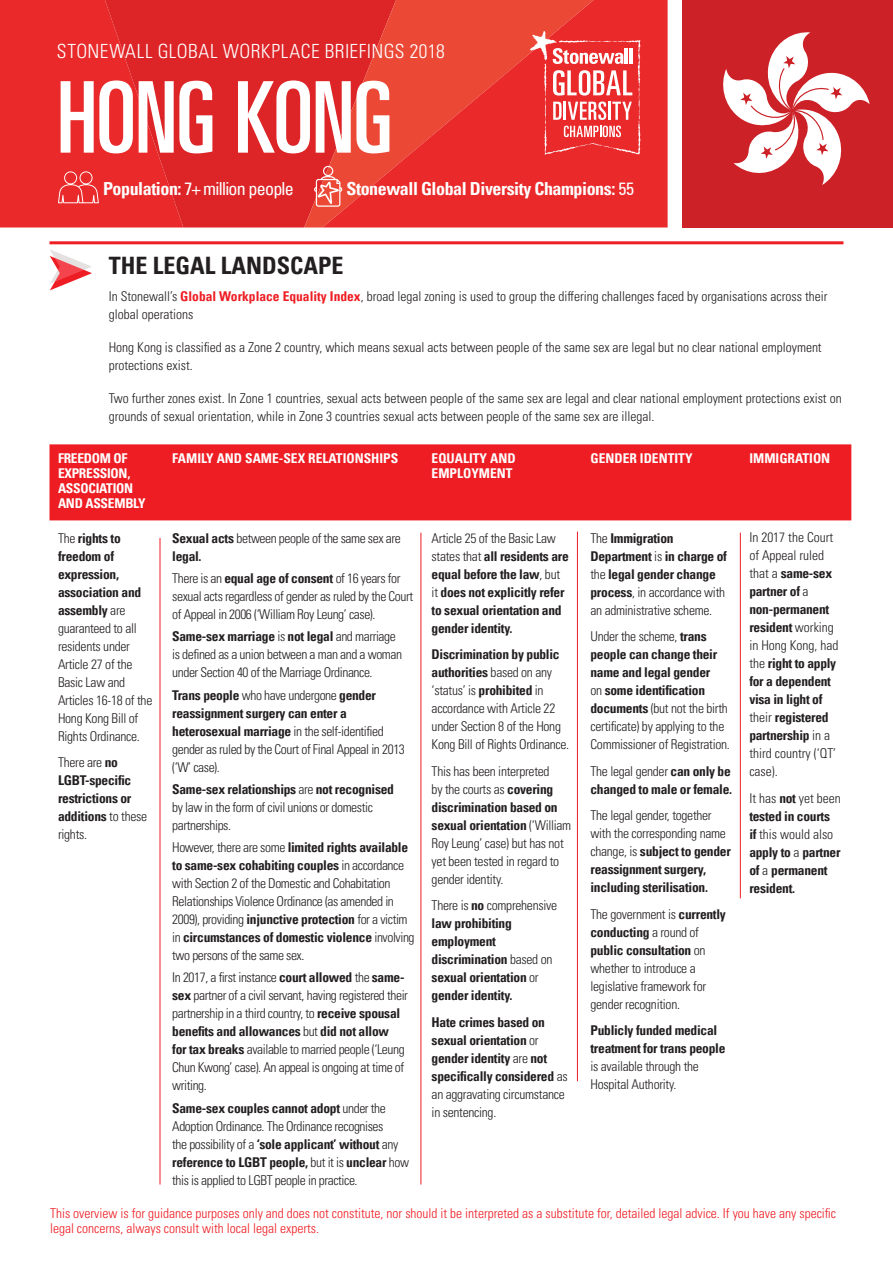
<style>
.page{position:relative;width:893px;height:1263px;background:#fff}
.page>*{position:absolute;margin:0;border:0;box-sizing:border-box;transform-origin:0 0}
.t1{font:99px "Univers LT Pro Ult Cond";letter-spacing:-.015em;color:#fff}
.t2{font:700 condensed 24px "Univers LT Pro";color:#231f20}
.t3{font:300 condensed 19.5px "Univers LT Pro";letter-spacing:.02em;color:#fff}
.t4{font:700 condensed 18px "Univers LT Pro";letter-spacing:-.025em;color:#fff}
.t5{font:condensed 18px "Univers LT Pro";letter-spacing:-.04em;color:#fff}
.t6{font:300 condensed 13.5px/18px "Univers LT Pro";letter-spacing:-.02em;color:#231f20}
.t7{font:700 condensed 13.5px/18px "Univers LT Pro";letter-spacing:-.02em;color:#231f20}
.t8{font:300 condensed 13.5px/18px "Univers LT Pro";color:#231f20}
.t9{font:300 condensed 13.5px/15px "Univers LT Pro";color:#ee1d23}
.t10{font:700 condensed 13.5px/15px "Univers LT Pro";color:#fff}
.t11{font:700 condensed 13.5px/15px "Univers LT Pro";letter-spacing:-.02em;color:#fff}
.s1{font-weight:700}
.s2{font-weight:400}
.s3{font-weight:700;color:#ee1d23}
.s4{font-weight:300}
</style>
<div class="page">
<div style="left:49px;top:444px;width:802px;height:76px;background:#ee1d23"></div>
<hr style="left:160px;top:538px;width:1px;height:646px;background:#ee1d23">
<hr style="left:421px;top:533px;width:1px;height:651px;background:#ee1d23">
<hr style="left:577px;top:532px;width:1px;height:549px;background:#ee1d23">
<hr style="left:740px;top:533px;width:1px;height:365px;background:#ee1d23">
<div style="left:682px;top:0;width:211px;height:227px;background:#cb2127"></div>
<svg style="left:723px;top:32px;width:147px;height:153px"></svg>
<div style="left:183px;top:0;width:121px;height:227px;background:#dd2427"></div>
<svg style="left:304px;top:0;width:18px;height:227px;background:#de2628"></svg>
<svg style="left:322px;top:0;width:346px;height:227px;background:#e8332e"></svg>
<svg style="left:530px;top:31px;width:110px;height:124px;background:#ed5a5a"></svg>
<svg style="left:0;top:0;width:183px;height:227px;background:#e6292a"></svg>
<svg style="left:314px;top:166px;width:28px;height:41px"></svg>
<hr style="left:49px;top:241px;width:794px;height:3px;background:#ee1d23">
<svg style="left:50px;top:250px;width:42px;height:40px"></svg>
<h3 class="t3" style="left:57px;top:38px;width:389px">STONEWALL GLOBAL WORKPLACE BRIEFINGS 2018</h3>
<h1 class="t1" style="left:57px;top:49px;width:338px">HONG KONG</h1>
<h3 class="t5" style="left:103px;top:178px;width:192px"><span class="s1">Population:</span> 7+ million people</h3>
<h3 class="t4" style="left:347px;top:178px;width:289px">Stonewall Global Diversity Champions: <span class="s2">55</span></h3>
<h2 class="t2" style="left:109px;top:251px;width:236px">THE LEGAL LANDSCAPE</h2>
<p class="t8" style="left:109px;top:286px;width:720px">In Stonewall’s <span class="s3">Global Workplace Equality Index</span>, broad legal zoning is used to group the differing challenges faced by organisations across their global operations</p>
<p class="t8" style="left:109px;top:337px;width:714px">Hong Kong is classified as a Zone 2 country, which means sexual acts between people of the same sex are legal but no clear national employment protections exist.</p>
<p class="t8" style="left:109px;top:388px;width:734px">Two further zones exist. In Zone 1 countries, sexual acts between people of the same sex are legal and clear national employment protections exist on grounds of sexual orientation, while in Zone 3 countries sexual acts between people of the same sex are illegal.</p>
<p class="t11" style="left:58px;top:450px;width:89px">FREEDOM OF<br>EXPRESSION,<br>ASSOCIATION<br>AND ASSEMBLY</p>
<p class="t10" style="left:172px;top:450px;width:227px">FAMILY AND SAME-SEX RELATIONSHIPS</p>
<p class="t10" style="left:432px;top:450px;width:85px">EQUALITY AND<br>EMPLOYMENT</p>
<p class="t10" style="left:590px;top:450px;width:104px">GENDER IDENTITY</p>
<p class="t10" style="left:749px;top:450px;width:82px">IMMIGRATION</p>
<p class="t6" style="left:58px;top:528px;width:96px">The <span class="s1">rights to freedom of expression, association and assembly</span> are guaranteed to all residents under<br>Article 27 of the<br>Basic Law and<br>Articles 16-18 of the<br>Hong Kong Bill of<br>Rights Ordinance.</p>
<p class="t7" style="left:58px;top:753px;width:91px"><span class="s4">There are</span> no<br>LGBT-specific restrictions or additions <span class="s4">to these rights.</span></p>
<p class="t7" style="left:749px;top:528px;width:91px"><span class="s4">In 2017 the Court of Appeal ruled that a</span> same-sex partner of <span class="s4">a </span>non-permanent resident <span class="s4">working in Hong Kong, had the</span> right to apply for a dependent visa in light of <span class="s4">their</span> registered partnership <span class="s4">in a third country (‘QT’ case).</span></p>
<p class="t7" style="left:749px;top:789px;width:93px"><span class="s4">It has</span> not <span class="s4">yet been </span>tested in courts<br>if <span class="s4">this would also </span>apply to <span class="s4">a</span> partner of <span class="s4">a</span> permanent resident.</p>
<p class="t7" style="left:590px;top:529px;width:138px"><span class="s4">The</span> Immigration<br>Department <span class="s4">is</span> in charge of <span class="s4">the</span> legal gender change process<span class="s4">, in accordance with an administrative scheme.</span></p>
<p class="t6" style="left:590px;top:627px;width:141px">Under the scheme, <span class="s1">trans people can change their name and legal gender<br></span>on <span class="s1">some identification documents</span> (but not the birth certificate) by applying to the<br>Commissioner of Registration.</p>
<p class="t7" style="left:590px;top:761px;width:143px"><span class="s4">The legal gender</span> can only be changed to male or female.</p>
<p class="t7" style="left:590px;top:806px;width:142px"><span class="s4">The legal gender, together with the corresponding name change, is</span> subject to gender reassignment surgery, including sterilisation.</p>
<p class="t6" style="left:590px;top:904px;width:137px">The government is <span class="s1">currently conducting</span> a round of <span class="s1">public consultation</span> on whether to introduce a legislative framework for gender recognition.</p>
<p class="t7" style="left:590px;top:1021px;width:136px">Publicly funded medical treatment for trans people</p>
<p class="t6" style="left:590px;top:1056px;width:110px">is available through the<br>Hospital Authority.</p>
<p class="t7" style="left:432px;top:529px;width:139px"><span class="s4">Article 25 of the Basic Law states that</span> all residents are equal before the law<span class="s4">, but it</span> does not explicitly refer to sexual orientation and gender identity.</p>
<p class="t6" style="left:432px;top:645px;width:139px"><span class="s1">Discrimination by public authorities</span> based on any ‘status’ is <span class="s1">prohibited</span> in accordance with Article 22 under Section 8 of the Hong<br>Kong Bill of Rights Ordinance.</p>
<p class="t6" style="left:432px;top:761px;width:141px">This has been interpreted<br>by the courts as <span class="s1">covering discrimination based on sexual orientation</span> (‘William<br>Roy Leung’ case) but has not yet been tested in regard to gender identity.</p>
<p class="t7" style="left:432px;top:896px;width:127px"><span class="s4">There is</span> no <span class="s4">comprehensive </span>law prohibiting employment discrimination <span class="s4">based on </span>sexual orientation <span class="s4">or </span>gender identity.</p>
<p class="t7" style="left:432px;top:1013px;width:137px">Hate crimes based on sexual orientation <span class="s4">or </span>gender identity <span class="s4">are</span> not specifically considered <span class="s4">as an aggravating circumstance in sentencing.</span></p>
<p class="t6" style="left:172px;top:528px;width:230px"><span class="s1">Sexual acts</span> between people of the same sex are <span class="s1">legal.</span></p>
<p class="t6" style="left:172px;top:569px;width:242px">There is an <span class="s1">equal age of consent</span> of 16 years for sexual acts regardless of gender as ruled by the Court of Appeal in 2006 (‘William Roy Leung’ case).</p>
<p class="t6" style="left:172px;top:627px;width:231px"><span class="s1">Same-sex marriage</span> is <span class="s1">not legal</span> and marriage is defined as a union between a man and a woman under Section 40 of the Marriage Ordinance.</p>
<p class="t6" style="left:172px;top:685px;width:234px"><span class="s1">Trans people</span> who have undergone <span class="s1">gender reassignment surgery can enter a heterosexual marriage</span> in the self-identified gender as ruled by the Court of Final Appeal in 2013 (‘W’ case).</p>
<p class="t6" style="left:172px;top:779px;width:223px"><span class="s1">Same-sex relationships</span> are <span class="s1">not recognised </span>by law in the form of civil unions or domestic partnerships.</p>
<p class="t6" style="left:172px;top:838px;width:244px">However, there are some <span class="s1">limited rights available to same-sex cohabiting couples</span> in accordance with Section 2 of the Domestic and Cohabitation Relationships Violence Ordinance (as amended in 2009), providing <span class="s1">injunctive protection</span> for a victim in <span class="s1">circumstances of domestic violence</span> involving two persons of the same sex.</p>
<p class="t6" style="left:172px;top:968px;width:237px">In 2017, a first instance <span class="s1">court allowed</span> the <span class="s1">same&shy;sex</span> partner of a civil servant, having registered their partnership in a third country, to <span class="s1">receive spousal benefits and allowances</span> but <span class="s1">did not allow<br>for tax breaks</span> available to married people (‘Leung Chun Kwong’ case). An appeal is ongoing at time of writing.</p>
<p class="t6" style="left:172px;top:1098px;width:238px"><span class="s1">Same-sex couples cannot adopt</span> under the Adoption Ordinance. The Ordinance recognises<br>the possibility of a <span class="s1">‘sole applicant’ without</span> any <span class="s1">reference to LGBT people,</span> but it is <span class="s1">unclear</span> how this is applied to LGBT people in practice.</p>
<p class="t9" style="left:50px;top:1205px;width:788px">This overview is for guidance purposes only and does not constitute, nor should it be interpreted as a substitute for, detailed legal advice. If you have any specific legal concerns, always consult with local legal experts.</p>
</div>
